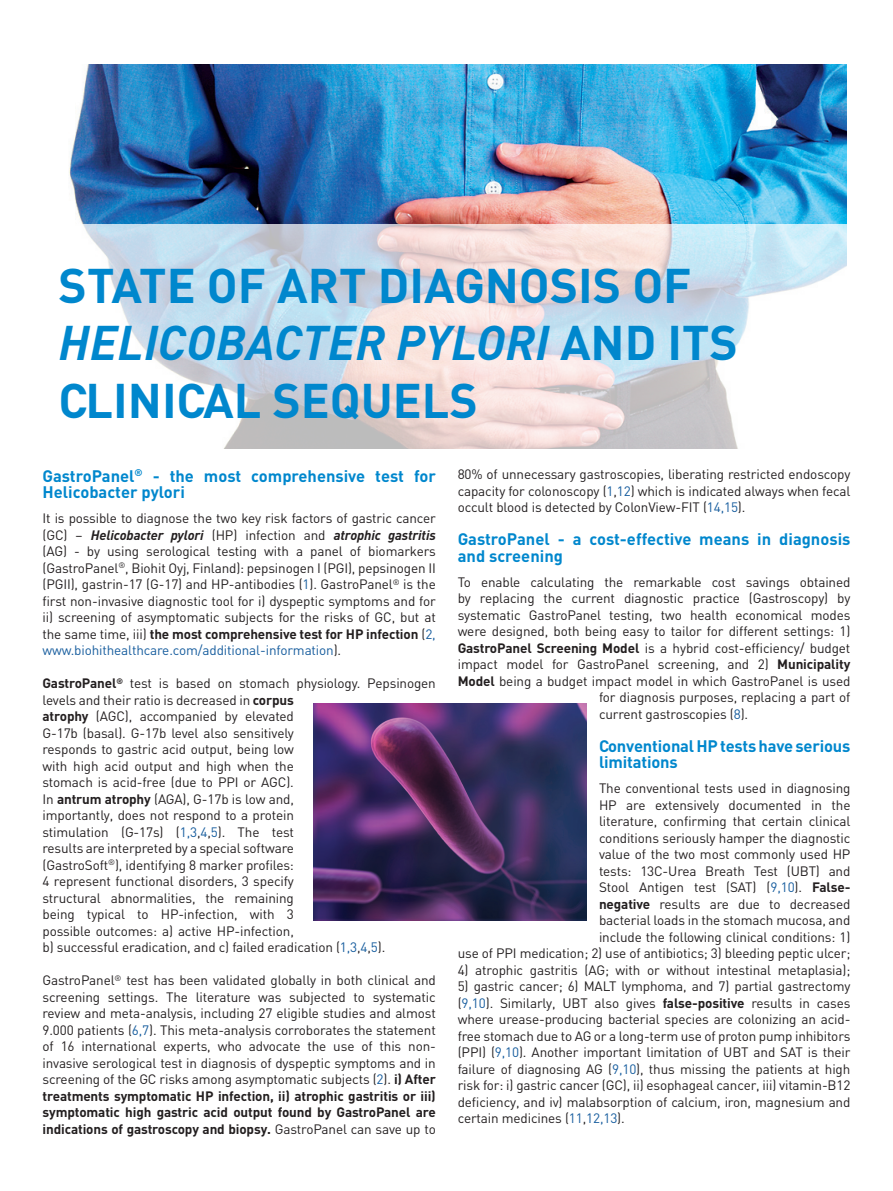
<style>
.page{position:relative;width:893px;height:1191px;background:#fff}
.page>*{position:absolute;margin:0;border:0;box-sizing:border-box;transform-origin:0 0}
.t1{font:700 48px/57.6px "DIN";color:#0087cd}
.t2{font:700 16.5px/16.5px "DIN";color:#0087cd}
.t3{font:13.5px/16.5px "DIN";letter-spacing:-.01em;color:#231f20;text-align:justify}
.s1{font-style:italic}
.s2{font-weight:700;font-style:italic}
.s3{color:#175d9e}
.s4{font-weight:700}
</style>
<div class="page">
<img style="left:69px;top:65px;width:777px;height:159px">
<svg style="left:83px;top:224px;width:764px;height:225px"></svg>
<img style="left:313px;top:704px;width:273px;height:216px">
<h1 class="t1" style="left:59px;top:255px;width:681px">STATE OF ART DIAGNOSIS OF<br><span class="s1">HELICOBACTER PYLORI</span> AND ITS<br>CLINICAL SEQUELS</h1>
<p class="t2" style="left:43px;top:467px;width:395px">GastroPanel<sup>®</sup> - the most comprehensive test for<br>Helicobacter pylori</p>
<p class="t3" style="left:43px;top:509px;width:395px">It is possible to diagnose the two key risk factors of gastric cancer (GC) – <span class="s2">Helicobacter pylori</span> (HP) infection and <span class="s2">atrophic gastritis </span>(AG) - by using serological testing with a panel of biomarkers (GastroPanel<sup>®</sup>, Biohit Oyj, Finland): pepsinogen I (PGI), pepsinogen II (PGII), gastrin-17 (G-17) and HP-antibodies (<span class="s3">1</span>). GastroPanel<sup>®</sup> is the first non-invasive diagnostic tool for i) dyspeptic symptoms and for ii) screening of asymptomatic subjects for the risks of GC, but at the same time, iii) <span class="s4">the most comprehensive test for HP infection</span> (<span class="s3">2, www.biohithealthcare.com/additional-information</span>).</p>
<p class="t3" style="left:43px;top:674px;width:395px;text-align:left"><span class="s4">GastroPanel</span><sup>®</sup> test is based on stomach physiology. Pepsinogen levels and their ratio is decreased in <span class="s4">corpus<br>atrophy</span> (AGC), accompanied by elevated<br>G-17b (basal). G-17b level also sensitively<br>responds to gastric acid output, being low<br>with high acid output and high when the<br>stomach is acid-free (due to PPI or AGC).<br>In <span class="s4">antrum atrophy</span> (AGA), G-17b is low and,<br>importantly, does not respond to a protein<br>stimulation (G-17s) (<span class="s3">1,3</span>,<span class="s3">4</span>,<span class="s3">5</span>). The test<br>results are interpreted by a special software<br>(GastroSoft<sup>®</sup>), identifying 8 marker profiles:<br>4 represent functional disorders, 3 specify<br>structural abnormalities, the remaining<br>being typical to HP-infection, with 3<br>possible outcomes: a) active HP-infection,<br>b) successful eradication, and c) failed eradication (<span class="s3">1,3</span>,<span class="s3">4</span>,<span class="s3">5</span>).</p>
<p class="t3" style="left:43px;top:971px;width:395px">GastroPanel<sup>®</sup> test has been validated globally in both clinical and screening settings. The literature was subjected to systematic review and meta-analysis, including 27 eligible studies and almost 9.000 patients (<span class="s3">6,7</span>). This meta-analysis corroborates the statement of 16 international experts, who advocate the use of this non&shy;invasive serological test in diagnosis of dyspeptic symptoms and in screening of the GC risks among asymptomatic subjects (<span class="s3">2</span>). <span class="s4">i) After treatments symptomatic HP infection, ii) atrophic gastritis or iii) symptomatic high gastric acid output found by GastroPanel are indications of gastroscopy and biopsy.</span> GastroPanel can save up to</p>
<p class="t3" style="left:458px;top:465px;width:394px">80% of unnecessary gastroscopies, liberating restricted endoscopy capacity for colonoscopy (<span class="s3">1</span>,<span class="s3">12</span>) which is indicated always when fecal occult blood is detected by ColonView-FIT (<span class="s3">14,15</span>).</p>
<p class="t2" style="left:458px;top:530px;width:394px">GastroPanel - a cost-effective means in diagnosis and screening</p>
<p class="t3" style="left:458px;top:573px;width:394px">To enable calculating the remarkable cost savings obtained</p>
<p class="t3" style="left:458px;top:589px;width:394px">by replacing the current diagnostic practice (Gastroscopy) by</p>
<p class="t3" style="left:458px;top:606px;width:394px">systematic GastroPanel testing, two health economical modes</p>
<p class="t3" style="left:458px;top:622px;width:394px">were designed, both being easy to tailor for different settings: 1)</p>
<p class="t3" style="left:458px;top:639px;width:394px"><span class="s4">GastroPanel Screening Model</span> is a hybrid cost-efficiency/ budget</p>
<p class="t3" style="left:458px;top:655px;width:394px">impact model for GastroPanel screening, and 2) <span class="s4">Municipality</span></p>
<p class="t3" style="left:458px;top:672px;width:394px"><span class="s4">Model</span> being a budget impact model in which GastroPanel is used</p>
<p class="t3" style="left:599px;top:688px;width:253px">for diagnosis purposes, replacing a part of</p>
<p class="t3" style="left:599px;top:705px;width:151px">current gastroscopies (<span class="s3">8</span>).</p>
<p class="t2" style="left:599px;top:737px;width:253px">Conventional HP tests have serious limitations</p>
<p class="t3" style="left:458px;top:779px;width:394px;text-align:right">The conventional tests used in diagnosing<br>HP are extensively documented in the<br>literature, confirming that certain clinical<br>conditions seriously hamper the diagnostic<br>value of the two most commonly used HP<br>tests: 13C-Urea Breath Test (UBT) and<br>Stool Antigen test (SAT) (<span class="s3">9,10</span>). <span class="s4">False-<br>negative</span> results are due to decreased<br>bacterial loads in the stomach mucosa, and<br>include the following clinical conditions: 1)<br>use of PPI medication; 2) use of antibiotics; 3) bleeding peptic ulcer;</p>
<p class="t3" style="left:458px;top:961px;width:394px">4) atrophic gastritis (AG; with or without intestinal metaplasia);</p>
<p class="t3" style="left:458px;top:977px;width:394px">5) gastric cancer; 6) MALT lymphoma, and 7) partial gastrectomy (<span class="s3">9,10</span>). Similarly, UBT also gives <span class="s4">false-positive</span> results in cases where urease-producing bacterial species are colonizing an acid&shy;free stomach due to AG or a long-term use of proton pump inhibitors (PPI) (<span class="s3">9,10</span>). Another important limitation of UBT and SAT is their failure of diagnosing AG (<span class="s3">9,10</span>), thus missing the patients at high risk for: i) gastric cancer (GC), ii) esophageal cancer, iii) vitamin-B12 deficiency, and iv) malabsorption of calcium, iron, magnesium and certain medicines (<span class="s3">11</span>,<span class="s3">12,13</span>).</p>
</div>
